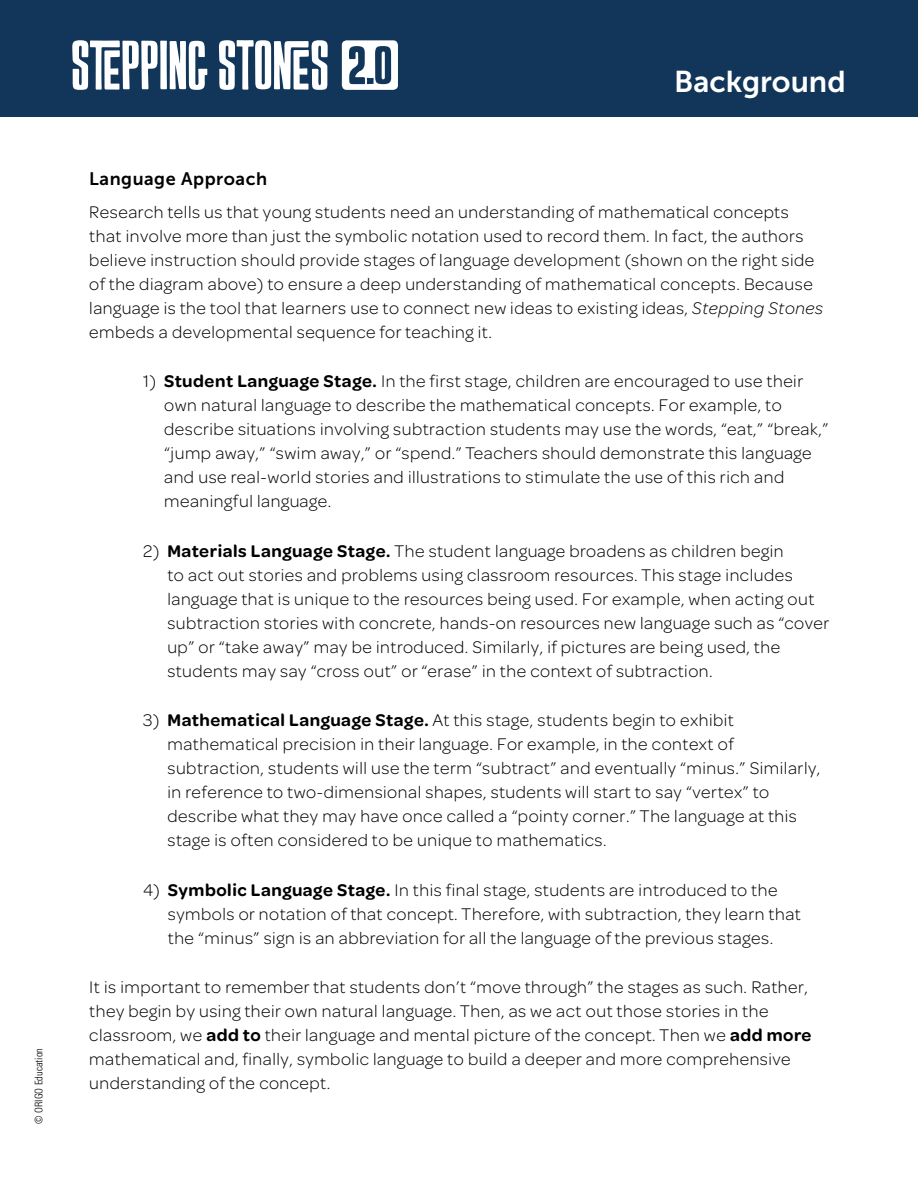
<style>
.page{position:relative;width:918px;height:1188px;background:#fff}
.page>*{position:absolute;margin:0;border:0;box-sizing:border-box;transform-origin:0 0}
.t1{font:30px "Museo Sans 700";color:#fff}
.t2{font:300 18px/24px "Omnes";letter-spacing:.03em;color:#000}
.t3{font:18px "Museo Sans 700";letter-spacing:.03em;color:#000}
.t4{font:300 condensed 10.5px "Univers";color:#000}
.s1{font-style:italic}
.s2{font-weight:600}
</style>
<div class="page">
<div style="left:0;top:0;width:918px;height:117px;background:#12365a"></div>
<svg style="left:72px;top:40px;width:135px;height:50px"></svg>
<svg style="left:219px;top:40px;width:109px;height:50px"></svg>
<div style="left:342px;top:40px;width:56px;height:50px;background:#fff;border-radius:5px"></div>
<svg style="left:349px;top:46px;width:42px;height:39px"></svg>
<p class="t4" style="left:32px;top:1124px;width:77px;rotate:-90deg">© ORIGO Education</p>
<h1 class="t1" style="left:674px;top:65px;width:173px">Background</h1>
<p class="t3" style="left:89px;top:169px;width:179px">Language Approach</p>
<p class="t2" style="left:89px;top:199px;width:735px">Research tells us that young students need an understanding of mathematical concepts that involve more than just the symbolic notation used to record them. In fact, the authors believe instruction should provide stages of language development (shown on the right side of the diagram above) to ensure a deep understanding of mathematical concepts. Because language is the tool that learners use to connect new ideas to existing ideas, <span class="s1">Stepping Stones </span>embeds a developmental sequence for teaching it.</p>
<p class="t2" style="left:164px;top:368px;width:666px;text-indent:-21px">1) <span class="s2">Student Language Stage.</span> In the first stage, children are encouraged to use their own natural language to describe the mathematical concepts. For example, to describe situations involving subtraction students may use the words, “eat,” “break,” “jump away,” “swim away,” or “spend.” Teachers should demonstrate this language and use real-world stories and illustrations to stimulate the use of this rich and meaningful language.</p>
<p class="t2" style="left:167px;top:538px;width:663px;text-indent:-24px">2) <span class="s2">Materials Language Stage.</span> The student language broadens as children begin<br>to act out stories and problems using classroom resources. This stage includes language that is unique to the resources being used. For example, when acting out subtraction stories with concrete, hands-on resources new language such as “cover up” or “take away” may be introduced. Similarly, if pictures are being used, the students may say “cross out” or “erase” in the context of subtraction.</p>
<p class="t2" style="left:168px;top:707px;width:654px;text-indent:-24px">3) <span class="s2">Mathematical Language Stage.</span> At this stage, students begin to exhibit mathematical precision in their language. For example, in the context of subtraction, students will use the term “subtract” and eventually “minus.” Similarly, in reference to two-dimensional shapes, students will start to say “vertex” to describe what they may have once called a “pointy corner.” The language at this stage is often considered to be unique to mathematics.</p>
<p class="t2" style="left:168px;top:877px;width:634px;text-indent:-25px">4) <span class="s2">Symbolic Language Stage.</span> In this final stage, students are introduced to the symbols or notation of that concept. Therefore, with subtraction, they learn that the “minus” sign is an abbreviation for all the language of the previous stages.</p>
<p class="t2" style="left:89px;top:974px;width:724px">It is important to remember that students don’t “move through” the stages as such. Rather, they begin by using their own natural language. Then, as we act out those stories in the classroom, we <span class="s2">add to</span> their language and mental picture of the concept. Then we <span class="s2">add more </span>mathematical and, finally, symbolic language to build a deeper and more comprehensive understanding of the concept.</p>
</div>
